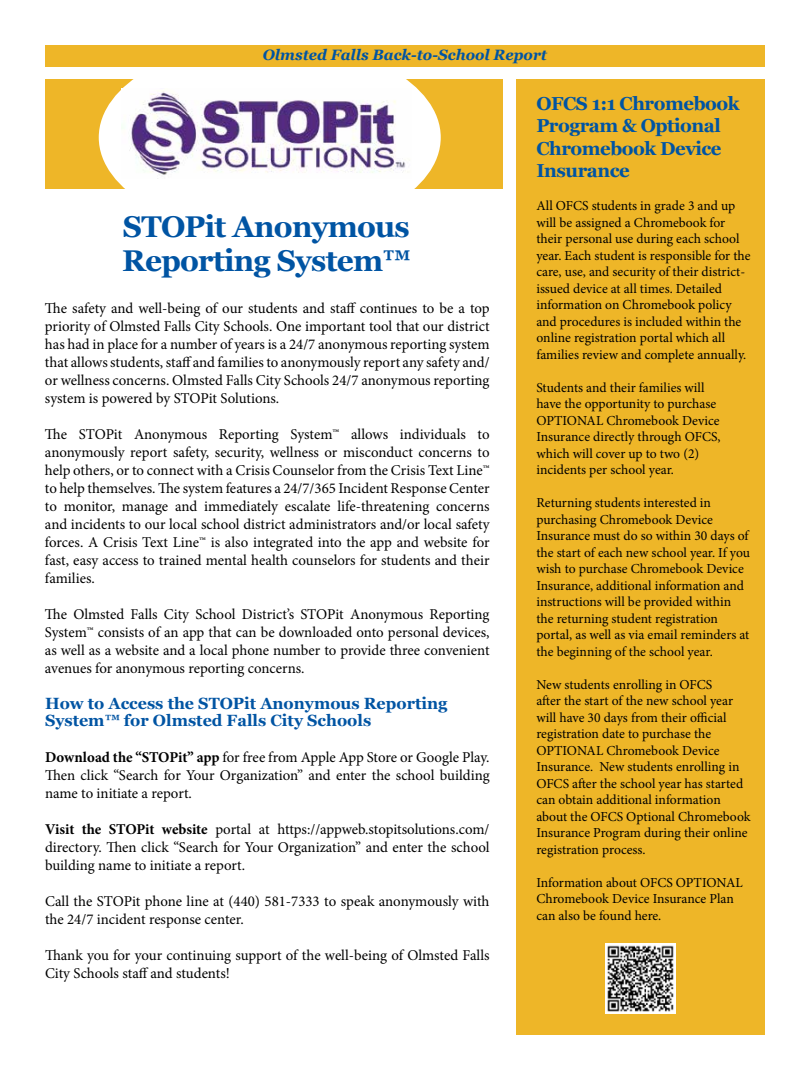
<style>
.page{position:relative;width:810px;height:1080px;background:#fff}
.page>*{position:absolute;margin:0;border:0;box-sizing:border-box;transform-origin:0 0}
.t1{font:700 30px/33.8px "Georgia";letter-spacing:-.025em;color:#0054a3}
.t2{font:700 18.75px/22.5px "Georgia";letter-spacing:-.025em;color:#0054a3}
.t3{font:700 16.25px/17.5px "Georgia";color:#0054a3}
.t4{font:15px/18px "Minion Pro";letter-spacing:-.005em;color:#000;text-align:justify}
.t5{font:italic 700 15px "Georgia";color:#0054a3}
.t6{font:13.75px/16.5px "Minion Pro";color:#000}
.s1{font-weight:700}
</style>
<div class="page">
<div style="left:45px;top:79px;width:457px;height:110px;background:#eeb628"></div>
<div style="left:517px;top:79px;width:248px;height:956px;background:#eeb628"></div>
<div style="left:99px;top:41px;width:342px;height:193px;background:#fff;border-radius:50%"></div>
<div style="left:45px;top:45px;width:720px;height:22px;background:#eeb628"></div>
<img style="left:121px;top:88px;width:285px;height:87px">
<img style="left:606px;top:943px;width:70px;height:70px">
<p class="t5" style="left:263px;top:44px;width:286px">Olmsted Falls Back-to-School Report</p>
<h1 class="t1" style="left:122px;top:208px;width:290px">STOPit Anonymous<br>Reporting System™</h1>
<p class="t4" style="left:45px;top:300px;width:446px">The safety and well-being of our students and staff continues to be a top priority of Olmsted Falls City Schools. One important tool that our district has had in place for a number of years is a 24/7 anonymous reporting system that allows students, staff and families to anonymously report any safety and/ or wellness concerns. Olmsted Falls City Schools 24/7 anonymous reporting system is powered by STOPit Solutions.</p>
<p class="t4" style="left:45px;top:426px;width:446px">The STOPit Anonymous Reporting System™ allows individuals to anonymously report safety, security, wellness or misconduct concerns to help others, or to connect with a Crisis Counselor from the Crisis Text Line™ to help themselves. The system features a 24/7/365 Incident Response Center to monitor, manage and immediately escalate life-threatening concerns and incidents to our local school district administrators and/or local safety forces. A Crisis Text Line™ is also integrated into the app and website for fast, easy access to trained mental health counselors for students and their families.</p>
<p class="t4" style="left:45px;top:606px;width:446px">The Olmsted Falls City School District’s STOPit Anonymous Reporting System™ consists of an app that can be downloaded onto personal devices, as well as a website and a local phone number to provide three convenient avenues for anonymous reporting concerns.</p>
<p class="t3" style="left:45px;top:694px;width:404px">How to Access the STOPit Anonymous Reporting<br>System™ for Olmsted Falls City Schools</p>
<p class="t4" style="left:45px;top:749px;width:446px"><span class="s1">Download the “STOPit” app</span> for free from Apple App Store or Google Play.<br>Then click “Search for Your Organization” and enter the school building name to initiate a report.</p>
<p class="t4" style="left:45px;top:821px;width:446px"><span class="s1">Visit the STOPit website</span> portal at https://appweb.stopitsolutions.com/ directory. Then click “Search for Your Organization” and enter the school building name to initiate a report.</p>
<p class="t4" style="left:45px;top:893px;width:446px">Call the STOPit phone line at (440) 581-7333 to speak anonymously with the 24/7 incident response center.</p>
<p class="t4" style="left:45px;top:947px;width:446px">Thank you for your continuing support of the well-being of Olmsted Falls<br>City Schools staff and students!</p>
<p class="t2" style="left:536px;top:91px;width:205px">OFCS 1:1 Chromebook<br>Program &amp; Optional<br>Chromebook Device<br>Insurance</p>
<p class="t6" style="left:536px;top:198px;width:216px">All OFCS students in grade 3 and up will be assigned a Chromebook for their personal use during each school year. Each student is responsible for the care, use, and security of their district&shy;issued device at all times. Detailed information on Chromebook policy and procedures is included within the online registration portal which all families review and complete annually.</p>
<p class="t6" style="left:536px;top:379px;width:186px">Students and their families will have the opportunity to purchase<br>OPTIONAL Chromebook Device<br>Insurance directly through OFCS, which will cover up to two (2) incidents per school year.</p>
<p class="t6" style="left:536px;top:495px;width:215px">Returning students interested in purchasing Chromebook Device Insurance must do so within 30 days of the start of each new school year. If you wish to purchase Chromebook Device Insurance, additional information and instructions will be provided within the returning student registration portal, as well as via email reminders at the beginning of the school year.</p>
<p class="t6" style="left:536px;top:676px;width:216px">New students enrolling in OFCS<br>after the start of the new school year will have 30 days from their official registration date to purchase the OPTIONAL Chromebook Device Insurance. New students enrolling in OFCS after the school year has started can obtain additional information about the OFCS Optional Chromebook Insurance Program during their online registration process.</p>
<p class="t6" style="left:536px;top:874px;width:208px">Information about OFCS OPTIONAL<br>Chromebook Device Insurance Plan can also be found here.</p>
</div>
